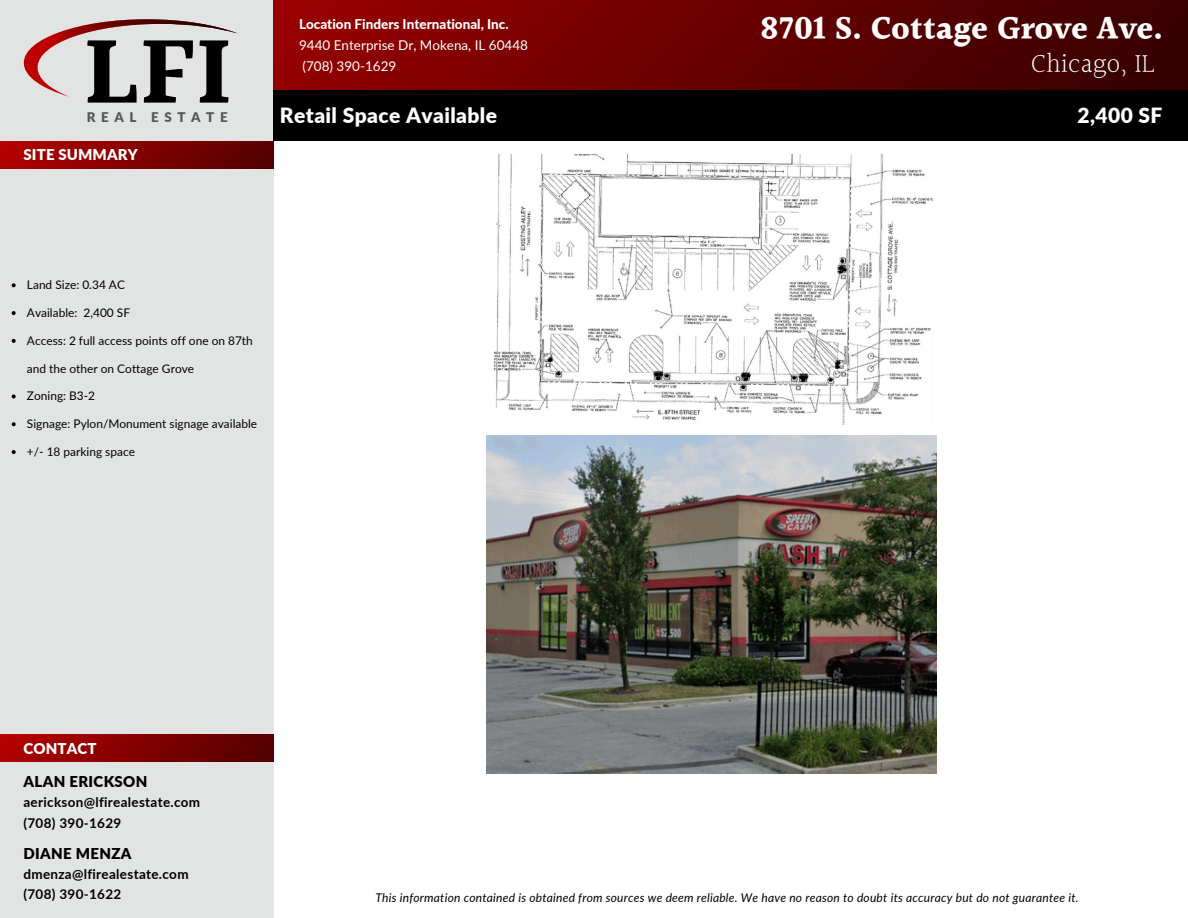
<style>
.page{position:relative;width:1188px;height:918px;background:#fff}
.page>*{position:absolute;margin:0;border:0;box-sizing:border-box;transform-origin:0 0}
.t1{font:700 95.55px "Halant";color:#000}
.t2{font:700 33px "Halant";letter-spacing:.01em;color:#fff}
.t3{font:300 27px "Halant";letter-spacing:.01em;color:#fff}
.t4{font:900 21px "Lato";letter-spacing:.02em;color:#fff}
.t5{font:900 15px "Lato";letter-spacing:.025em;color:#000}
.t6{font:900 15px "Lato";letter-spacing:.01em;color:#fff}
.t7{font:700 13.5px "Lato";letter-spacing:.025em;color:#000}
.t8{font:13.5px/21.3px "Lato";color:#fff}
.t9{font:800 13.5px "Lato";color:#fff}
.t10{font:900 13.35px "Lato";letter-spacing:.425em;color:#555759}
.t11{font:italic 12px "Lato";letter-spacing:.02em;color:#000}
.t12{font:11.85px "Lato";color:#000}
</style>
<div class="page">
<div style="left:0;top:0;width:274px;height:918px;background:#e2e4e4"></div>
<svg style="left:24px;top:19px;width:214px;height:78px"></svg>
<div style="left:0;top:141px;width:273px;height:27px;background:linear-gradient(to right,#b40000,#540000)"></div>
<img style="left:493px;top:154px;width:440px;height:270px">
<div style="left:274px;top:0;width:914px;height:141px;background:#000"></div>
<div style="left:274px;top:0;width:914px;height:90px;background:linear-gradient(to right,#970000,#370000)"></div>
<div style="left:0;top:735px;width:273px;height:27px;background:linear-gradient(to right,#b40000,#540000)"></div>
<div style="left:613px;top:189px;width:122px;height:42px;background:#fefefe"></div>
<img style="left:486px;top:436px;width:450px;height:337px">
<svg style="left:12px;top:283px;width:4px;height:4px"></svg>
<svg style="left:12px;top:311px;width:4px;height:4px"></svg>
<svg style="left:12px;top:339px;width:4px;height:4px"></svg>
<svg style="left:12px;top:394px;width:4px;height:4px"></svg>
<svg style="left:12px;top:422px;width:4px;height:4px"></svg>
<svg style="left:12px;top:450px;width:4px;height:4px"></svg>
<p class="t1" style="left:84px;top:3px;width:150px">LFI</p>
<p class="t10" style="left:87px;top:109px;width:51px">REAL</p>
<p class="t10" style="left:151px;top:109px;width:78px">ESTAT E</p>
<p class="t6" style="left:24px;top:145px;width:116px">SITE SUMMARY</p>
<p class="t9" style="left:299px;top:15px;width:211px">Location Finders International, Inc.</p>
<p class="t8" style="left:299px;top:34px;width:231px">9440 Enterprise Dr, Mokena, IL 60448 (708) 390-1629</p>
<p class="t2" style="left:761px;top:4px;width:403px">8701 S. Cottage Grove Ave.</p>
<p class="t3" style="left:1031px;top:44px;width:126px">Chicago, IL</p>
<p class="t4" style="left:280px;top:102px;width:219px">Retail Space Available</p>
<p class="t4" style="left:1078px;top:102px;width:86px">2,400 SF</p>
<p class="t12" style="left:27px;top:278px;width:100px">Land Size: 0.34 AC</p>
<p class="t12" style="left:27px;top:305px;width:105px">Available: 2,400 SF</p>
<p class="t12" style="left:27px;top:333px;width:227px">Access: 2 full access points off one on 87th</p>
<p class="t12" style="left:27px;top:361px;width:169px">and the other on Cottage Grove</p>
<p class="t12" style="left:27px;top:389px;width:70px">Zoning: B3-2</p>
<p class="t12" style="left:27px;top:417px;width:232px">Signage: Pylon/Monument signage available</p>
<p class="t12" style="left:27px;top:444px;width:110px">+/- 18 parking space</p>
<p class="t6" style="left:24px;top:739px;width:75px">CONTACT</p>
<p class="t5" style="left:24px;top:772px;width:125px">ALAN ERICKSON</p>
<p class="t7" style="left:24px;top:794px;width:178px">aerickson@lfirealestate.com</p>
<p class="t7" style="left:24px;top:814px;width:99px">(708) 390-1629</p>
<p class="t5" style="left:24px;top:844px;width:110px">DIANE MENZA</p>
<p class="t7" style="left:24px;top:866px;width:167px">dmenza@lfirealestate.com</p>
<p class="t7" style="left:24px;top:886px;width:99px">(708) 390-1622</p>
<p class="t11" style="left:376px;top:890px;width:705px">This information contained is obtained from sources we deem reliable. We have no reason to doubt its accuracy but do not guarantee it.</p>
</div>
